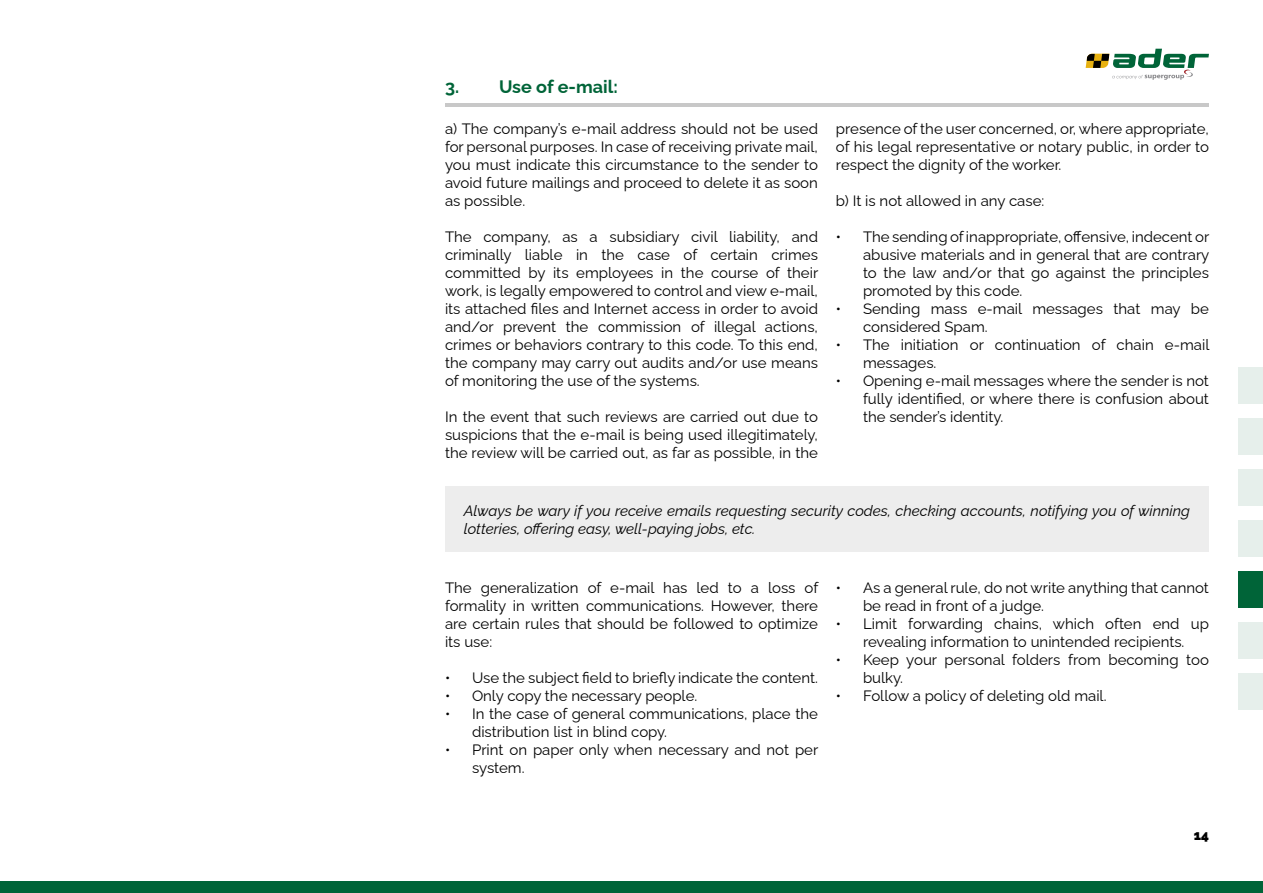
<style>
.page{position:relative;width:1263px;height:893px;background:#fff}
.page>*{position:absolute;margin:0;border:0;box-sizing:border-box;transform-origin:0 0}
.t1{font:700 18px "Raleway";color:#006438}
.t2{font:15px/18px "Raleway";color:#000;text-align:justify}
.t3{font:italic 15px/18px "Raleway";color:#000}
.t4{font:900 13.5px "Raleway";color:#000}
</style>
<div class="page">
<svg style="left:1086px;top:49px;width:123px;height:31px"></svg>
<hr style="left:445px;top:104px;width:764px;height:3px;background:#c8c8c8">
<div style="left:445px;top:486px;width:764px;height:66px;background:#ededed"></div>
<div style="left:1238px;top:367px;width:25px;height:37px;background:#e6efeb"></div>
<div style="left:1238px;top:418px;width:25px;height:37px;background:#e6efeb"></div>
<div style="left:1238px;top:469px;width:25px;height:37px;background:#e6efeb"></div>
<div style="left:1238px;top:520px;width:25px;height:37px;background:#e6efeb"></div>
<div style="left:1238px;top:571px;width:25px;height:37px;background:#006438"></div>
<div style="left:1238px;top:622px;width:25px;height:37px;background:#e6efeb"></div>
<div style="left:1238px;top:673px;width:25px;height:37px;background:#e6efeb"></div>
<div style="left:0;top:881px;width:1263px;height:12px;background:#006438"></div>
<p class="t1" style="left:445px;top:72px;width:174px">3. Use of e-mail:</p>
<p class="t2" style="left:445px;top:118px;width:374px">a) The company’s e-mail address should not be used for personal purposes. In case of receiving private mail, you must indicate this circumstance to the sender to avoid future mailings and proceed to delete it as soon as possible.</p>
<p class="t2" style="left:445px;top:226px;width:375px">The company, as a subsidiary civil liability, and criminally liable in the case of certain crimes committed by its employees in the course of their work, is legally empowered to control and view e-mail, its attached files and Internet access in order to avoid and/or prevent the commission of illegal actions, crimes or behaviors contrary to this code. To this end, the company may carry out audits and/or use means of monitoring the use of the systems.</p>
<p class="t2" style="left:445px;top:406px;width:374px">In the event that such reviews are carried out due to suspicions that the e-mail is being used illegitimately, the review will be carried out, as far as possible, in the</p>
<p class="t2" style="left:836px;top:118px;width:374px">presence of the user concerned, or, where appropriate, of his legal representative or notary public, in order to respect the dignity of the worker.</p>
<p class="t2" style="left:836px;top:190px;width:210px">b) It is not allowed in any case:</p>
<p class="t2" style="left:863px;top:226px;width:348px;text-indent:-27px">• The sending of inappropriate, offensive, indecent or abusive materials and in general that are contrary to the law and/or that go against the principles promoted by this code.</p>
<p class="t2" style="left:863px;top:298px;width:347px;text-indent:-27px">• Sending mass e-mail messages that may be considered Spam.</p>
<p class="t2" style="left:863px;top:334px;width:348px;text-indent:-27px">• The initiation or continuation of chain e-mail messages.</p>
<p class="t2" style="left:863px;top:370px;width:347px;text-indent:-27px">• Opening e-mail messages where the sender is not fully identified, or where there is confusion about the sender’s identity.</p>
<p class="t3" style="left:464px;top:500px;width:728px">Always be wary if you receive emails requesting security codes, checking accounts, notifying you of winning lotteries, offering easy, well-paying jobs, etc.</p>
<p class="t2" style="left:445px;top:577px;width:375px">The generalization of e-mail has led to a loss of formality in written communications. However, there are certain rules that should be followed to optimize its use:</p>
<p class="t2" style="left:445px;top:667px;width:374px">• Use the subject field to briefly indicate the content.</p>
<p class="t2" style="left:445px;top:685px;width:254px">• Only copy the necessary people.</p>
<p class="t2" style="left:472px;top:703px;width:347px;text-indent:-27px">• In the case of general communications, place the distribution list in blind copy.</p>
<p class="t2" style="left:472px;top:739px;width:348px;text-indent:-27px">• Print on paper only when necessary and not per system.</p>
<p class="t2" style="left:863px;top:577px;width:347px;text-indent:-27px">• As a general rule, do not write anything that cannot be read in front of a judge.</p>
<p class="t2" style="left:836px;top:613px;width:374px;text-align:center">• Limit forwarding chains, which often end up revealing information to unintended recipients.</p>
<p class="t2" style="left:863px;top:649px;width:347px;text-indent:-27px">• Keep your personal folders from becoming too bulky.</p>
<p class="t2" style="left:836px;top:685px;width:272px">• Follow a policy of deleting old mail.</p>
<p class="t4" style="left:1194px;top:825px;width:17px">14</p>
</div>
